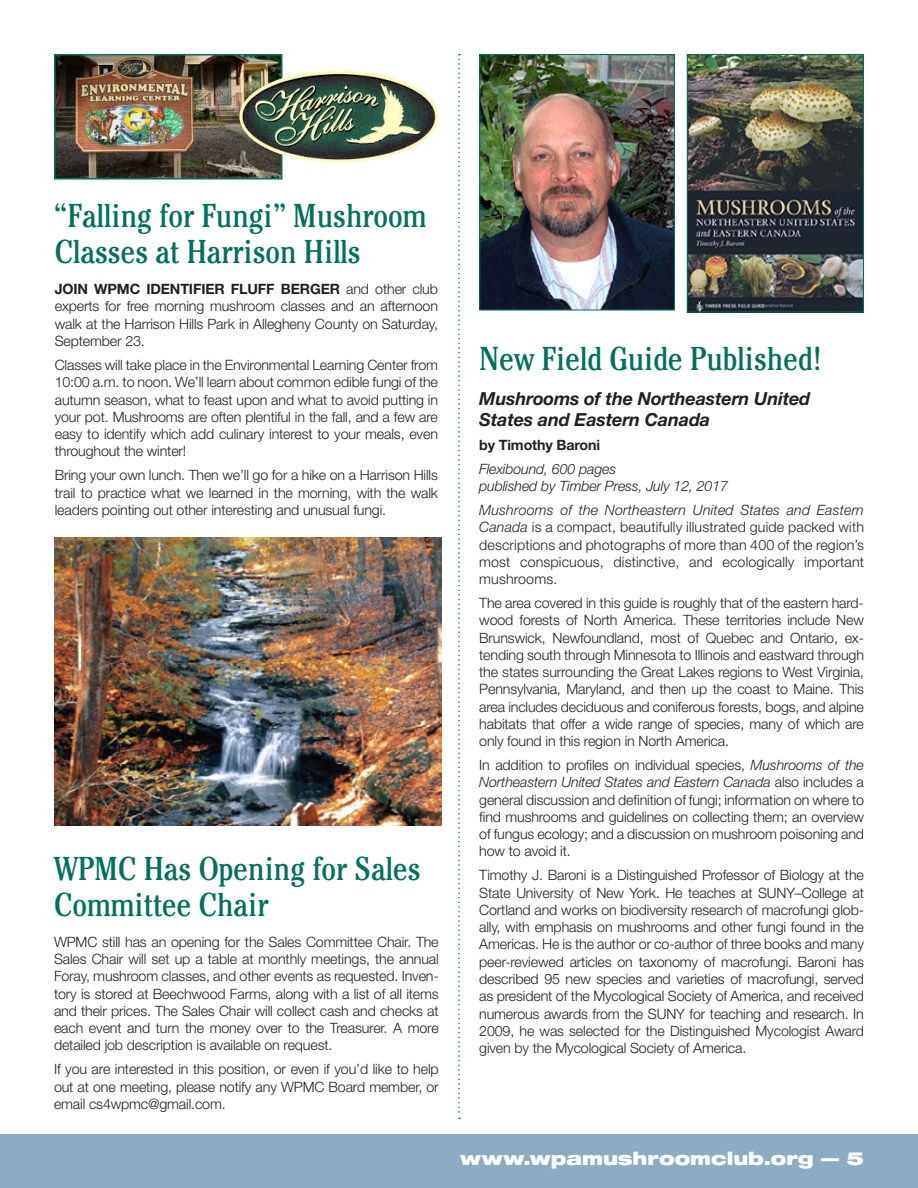
<style>
.page{position:relative;width:918px;height:1188px;background:#fff}
.page>*{position:absolute;margin:0;border:0;box-sizing:border-box;transform-origin:0 0}
.t1{font:condensed 33px/36px "Cheltenham Std";color:#00715d}
.t2{font:italic 700 18px/21px "Helvetica Neue";letter-spacing:-.01em;color:#231f20}
.t3{font:900 expanded 18px "Helvetica Neue";color:#fff}
.t4{font:300 14.25px/17.2px "Helvetica Neue";letter-spacing:-.01em;color:#231f20;text-align:justify}
.t5{font:italic 300 14.25px/17.2px "Helvetica Neue";letter-spacing:-.01em;color:#231f20}
.t6{font:700 14.25px "Helvetica Neue";letter-spacing:-.01em;color:#231f20}
.s1{font-weight:700}
.s2{font-style:italic}
</style>
<div class="page">
<div style="left:0;top:1134px;width:918px;height:54px;background:#8dacc2"></div>
<img style="left:54px;top:538px;width:387px;height:287px">
<img style="left:481px;top:56px;width:192px;height:252px">
<div style="left:479px;top:54px;width:196px;height:256px;border:1px solid #00715d"></div>
<img style="left:689px;top:56px;width:173px;height:255px">
<div style="left:687px;top:54px;width:177px;height:259px;border:1px solid #00715d"></div>
<img style="left:57px;top:57px;width:222px;height:120px">
<div style="left:54px;top:54px;width:228px;height:126px;border:2px solid #00715d"></div>
<img style="left:239px;top:70px;width:200px;height:93px">
<svg style="left:458px;top:54px;width:2px;height:1065px"></svg>
<h1 class="t1" style="left:55px;top:198px;width:374px">“Falling for Fungi” Mushroom<br>Classes at Harrison Hills</h1>
<p class="t4" style="left:55px;top:280px;width:385px"><span class="s1">JOIN WPMC IDENTIFIER FLUFF BERGER</span> and other club experts for free morning mushroom classes and an afternoon walk at the Harrison Hills Park in Allegheny County on Saturday, September 23.</p>
<p class="t4" style="left:55px;top:356px;width:385px">Classes will take place in the Environmental Learning Center from 10:00 a.m. to noon. We’ll learn about common edible fungi of the autumn season, what to feast upon and what to avoid putting in your pot. Mushrooms are often plentiful in the fall, and a few are easy to identify which add culinary interest to your meals, even throughout the winter!</p>
<p class="t4" style="left:55px;top:466px;width:385px">Bring your own lunch. Then we’ll go for a hike on a Harrison Hills trail to practice what we learned in the morning, with the walk leaders pointing out other interesting and unusual fungi.</p>
<h1 class="t1" style="left:54px;top:850px;width:368px">WPMC Has Opening for Sales<br>Committee Chair</h1>
<p class="t4" style="left:54px;top:933px;width:386px">WPMC still has an opening for the Sales Committee Chair. The Sales Chair will set up a table at monthly meetings, the annual Foray, mushroom classes, and other events as requested. Inven&shy;tory is stored at Beechwood Farms, along with a list of all items and their prices. The Sales Chair will collect cash and checks at each event and turn the money over to the Treasurer. A more detailed job description is available on request.</p>
<p class="t4" style="left:54px;top:1060px;width:386px">If you are interested in this position, or even if you’d like to help out at one meeting, please notify any WPMC Board member, or email cs4wpmc@gmail.com.</p>
<h1 class="t1" style="left:479px;top:340px;width:344px">New Field Guide Published!</h1>
<p class="t2" style="left:479px;top:388px;width:333px">Mushrooms of the Northeastern United<br>States and Eastern Canada</p>
<p class="t6" style="left:479px;top:436px;width:122px">BY TIMOTHY BARONI</p>
<p class="t5" style="left:479px;top:460px;width:250px">Flexibound, 600 pages<br>published by Timber Press, July 12, 2017</p>
<p class="t4" style="left:479px;top:501px;width:386px"><span class="s2">Mushrooms of the Northeastern United States and Eastern Canada</span> is a compact, beautifully illustrated guide packed with descriptions and photographs of more than 400 of the region’s most conspicuous, distinctive, and ecologically important mushrooms.</p>
<p class="t4" style="left:479px;top:594px;width:386px">The area covered in this guide is roughly that of the eastern hard&shy;wood forests of North America. These territories include New Brunswick, Newfoundland, most of Quebec and Ontario, ex&shy;tending south through Minnesota to Illinois and eastward through the states surrounding the Great Lakes regions to West Virginia, Pennsylvania, Maryland, and then up the coast to Maine. This area includes deciduous and coniferous forests, bogs, and alpine habitats that offer a wide range of species, many of which are only found in this region in North America.</p>
<p class="t4" style="left:479px;top:756px;width:386px">In addition to profiles on individual species, <span class="s2">Mushrooms of the Northeastern United States and Eastern Canada</span> also includes a general discussion and definition of fungi; information on where to find mushrooms and guidelines on collecting them; an overview of fungus ecology; and a discussion on mushroom poisoning and how to avoid it.</p>
<p class="t4" style="left:479px;top:866px;width:386px">Timothy J. Baroni is a Distinguished Professor of Biology at the State University of New York. He teaches at SUNY–College at Cortland and works on biodiversity research of macrofungi glob&shy;ally, with emphasis on mushrooms and other fungi found in the Americas. He is the author or co-author of three books and many peer-reviewed articles on taxonomy of macrofungi. Baroni has described 95 new species and varieties of macrofungi, served as president of the Mycological Society of America, and received numerous awards from the SUNY for teaching and research. In 2009, he was selected for the Distinguished Mycologist Award given by the Mycological Society of America.</p>
<p class="t3" style="left:460px;top:1147px;width:405px">www.wpamushroomclub.org — 5</p>
</div>
